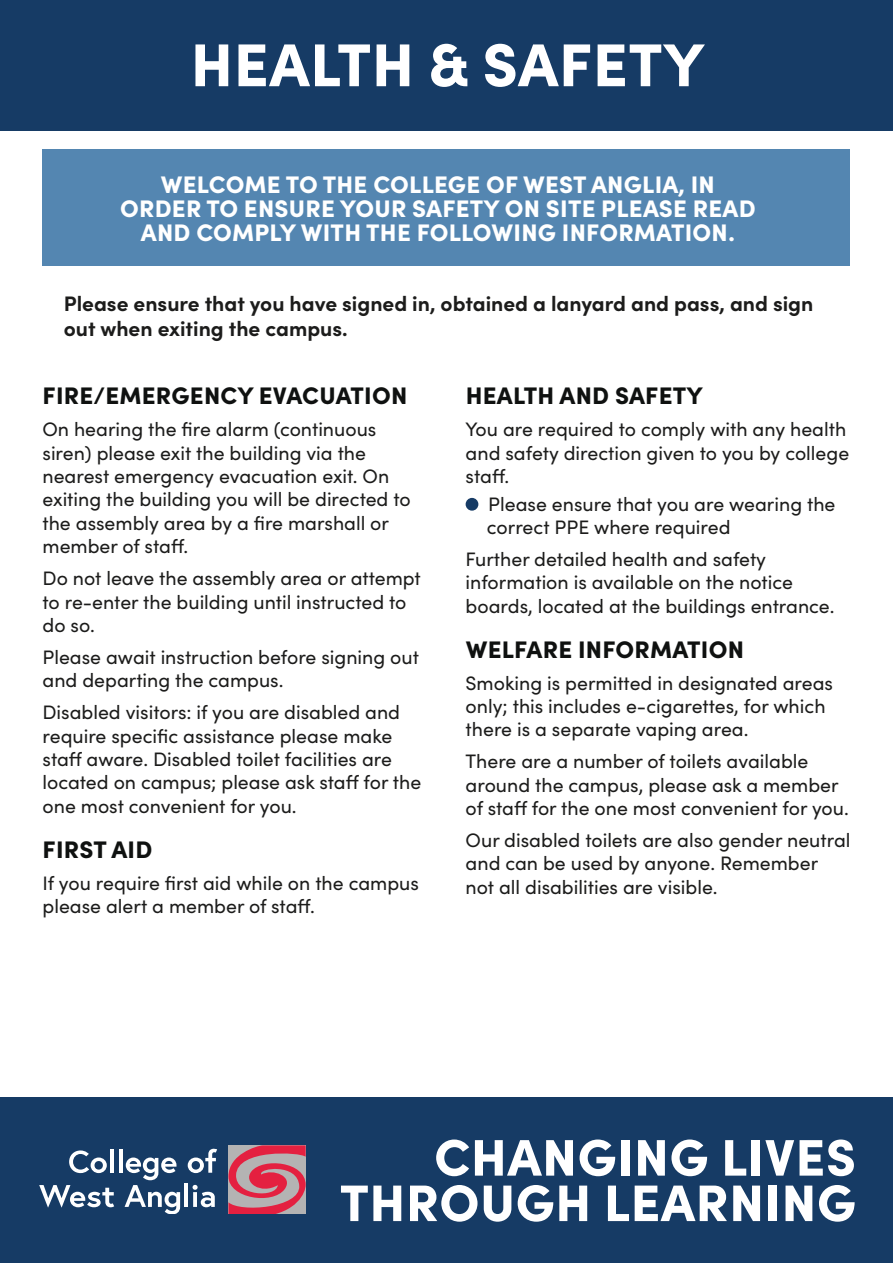
<style>
.page{position:relative;width:893px;height:1263px;background:#fff}
.page>*{position:absolute;margin:0;border:0;box-sizing:border-box;transform-origin:0 0}
.t1{font:900 60.6px "Sofia Pro";letter-spacing:.01em;color:#fff}
.t2{font:900 51.45px/45.5px "Sofia Pro";letter-spacing:.01em;color:#fff;text-align:right}
.t3{font:900 24px/24px "Sofia Pro";letter-spacing:.01em;color:#fff;text-align:center}
.t4{font:900 24px "Sofia Pro";letter-spacing:.01em;color:#0f1110}
.t5{font:700 21px/25.2px "Sofia Pro";color:#1c1c1b}
.t6{font:19.5px/23.4px "Sofia Pro";color:#1c1c1b}
</style>
<div class="page">
<div style="left:0;top:1097px;width:893px;height:166px;background:#163b65"></div>
<div style="left:0;top:0;width:893px;height:131px;background:#163b65"></div>
<svg style="left:228px;top:1145px;width:78px;height:69px;background:#ca6c7c"></svg>
<svg style="left:69px;top:1150px;width:38px;height:23px"></svg>
<hr style="left:110px;top:1149px;width:4px;height:24px;background:#fff">
<hr style="left:119px;top:1149px;width:3px;height:24px;background:#fff">
<svg style="left:188px;top:1149px;width:29px;height:24px"></svg>
<svg style="left:39px;top:1185px;width:75px;height:23px"></svg>
<svg style="left:125px;top:1157px;width:55px;height:57px"></svg>
<hr style="left:184px;top:1183px;width:4px;height:24px;background:#fff">
<svg style="left:193px;top:1185px;width:22px;height:22px"></svg>
<div style="left:43px;top:149px;width:807px;height:117px;background:#5486b1"></div>
<div style="left:466px;top:498px;width:12px;height:13px;background:#163b65;border-radius:50%"></div>
<p class="t1" style="left:191px;top:17px;width:516px">HEALTH &amp; SAFETY</p>
<p class="t3" style="left:120px;top:171px;width:637px">WELCOME TO THE COLLEGE OF WEST ANGLIA, IN<br>ORDER TO ENSURE YOUR SAFETY ON SITE PLEASE READ<br>AND COMPLY WITH THE FOLLOWING INFORMATION.</p>
<p class="t5" style="left:64px;top:289px;width:751px">Please ensure that you have signed in, obtained a lanyard and pass, and sign out when exiting the campus.</p>
<p class="t4" style="left:43px;top:377px;width:366px">FIRE/EMERGENCY EVACUATION</p>
<p class="t6" style="left:43px;top:417px;width:370px">On hearing the fire alarm (continuous siren) please exit the building via the nearest emergency evacuation exit. On exiting the building you will be directed to the assembly area by a fire marshall or member of staff.</p>
<p class="t6" style="left:43px;top:565px;width:380px">Do not leave the assembly area or attempt to re-enter the building until instructed to do so.</p>
<p class="t6" style="left:43px;top:644px;width:378px">Please await instruction before signing out and departing the campus.</p>
<p class="t6" style="left:43px;top:699px;width:380px">Disabled visitors: if you are disabled and require specific assistance please make staff aware. Disabled toilet facilities are located on campus; please ask staff for the one most convenient for you.</p>
<p class="t4" style="left:43px;top:830px;width:111px">FIRST AID</p>
<p class="t6" style="left:43px;top:870px;width:378px">If you require first aid while on the campus please alert a member of staff.</p>
<p class="t4" style="left:466px;top:377px;width:239px">HEALTH AND SAFETY</p>
<p class="t6" style="left:466px;top:417px;width:385px">You are required to comply with any health and safety direction given to you by college staff.</p>
<p class="t6" style="left:487px;top:491px;width:350px">Please ensure that you are wearing the correct PPE where required</p>
<p class="t6" style="left:466px;top:546px;width:370px">Further detailed health and safety information is available on the notice boards, located at the buildings entrance.</p>
<p class="t4" style="left:466px;top:630px;width:280px">WELFARE INFORMATION</p>
<p class="t6" style="left:466px;top:670px;width:369px">Smoking is permitted in designated areas only; this includes e-cigarettes, for which there is a separate vaping area.</p>
<p class="t6" style="left:466px;top:749px;width:385px">There are a number of toilets available around the campus, please ask a member of staff for the one most convenient for you.</p>
<p class="t6" style="left:466px;top:827px;width:386px">Our disabled toilets are also gender neutral and can be used by anyone. Remember not all disabilities are visible.</p>
<p class="t2" style="left:340px;top:1130px;width:518px">CHANGING LIVES<br>THROUGH LEARNING</p>
</div>
